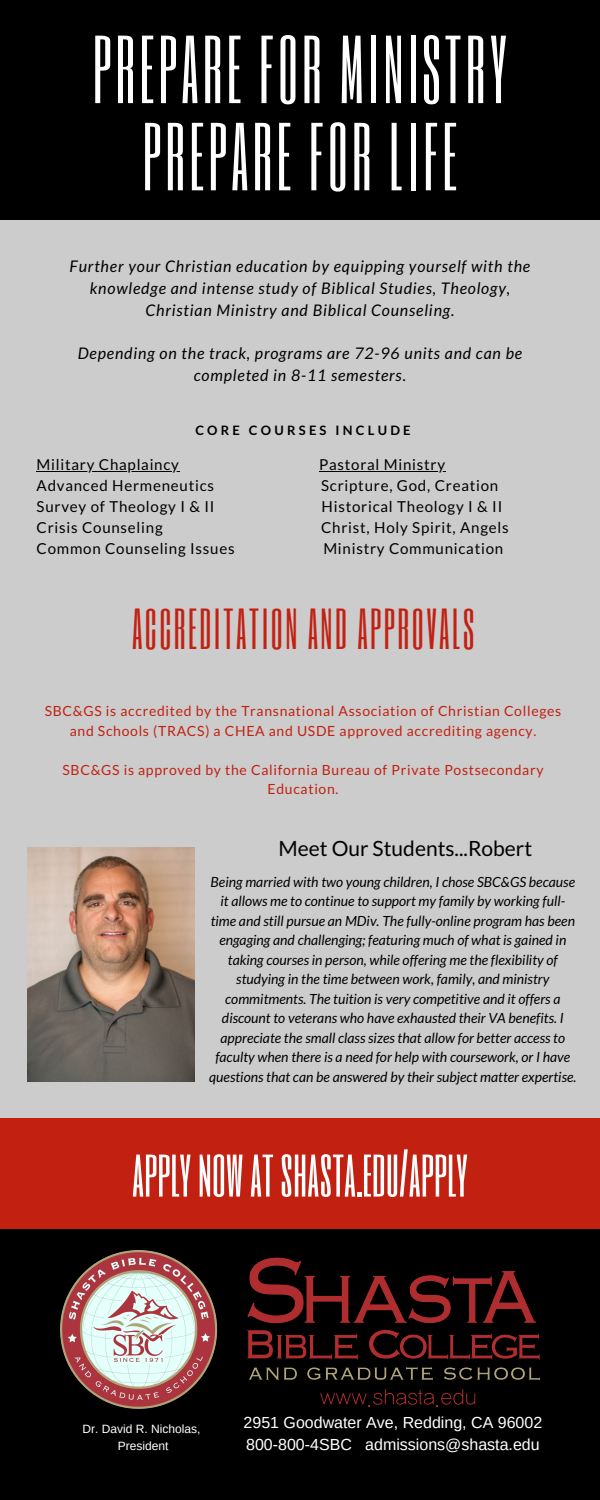
<style>
.page{position:relative;width:600px;height:1500px;background:#fff}
.page>*{position:absolute;margin:0;border:0;box-sizing:border-box;transform-origin:0 0}
.t1{font:80px "Six Caps";letter-spacing:.05em;color:#fff}
.t2{font:56px "Six Caps";color:#fff}
.t3{font:48px "Six Caps";letter-spacing:.05em;color:#c22112}
.t4{font:21px "Lato";color:#000}
.t5{font:italic 16px/21.8px "Lato";letter-spacing:.05em;color:#000;text-align:center}
.t6{font:16px "Arimo";color:#fff}
.t7{font:15.1px "Lato";letter-spacing:.05em;color:#000}
.t8{font:italic 14px/19.5px "Lato";color:#000;text-align:center}
.t9{font:14px/19.5px "Lato";letter-spacing:.05em;color:#c22112;text-align:center}
.t10{font:700 12.9px "Lato";letter-spacing:.25em;color:#000}
.t11{font:12px "Arimo";color:#fff}
</style>
<div class="page">
<div style="left:0;top:1px;width:600px;height:217px;background:#000"></div>
<div style="left:0;top:220px;width:600px;height:1007px;background:#ccc"></div>
<div style="left:0;top:1227px;width:600px;height:272px;background:#000"></div>
<img style="left:60px;top:1250px;width:480px;height:159px">
<div style="left:0;top:1119px;width:600px;height:110px;background:#c22112"></div>
<img style="left:27px;top:847px;width:168px;height:234px">
<hr style="left:37px;top:471px;width:143px;height:1px;background:#000">
<hr style="left:319px;top:471px;width:127px;height:1px;background:#000">
<p class="t1" style="left:93px;top:15px;width:416px">PREPARE FOR MINISTRY</p>
<p class="t1" style="left:143px;top:102px;width:316px">PREPARE FOR LIFE</p>
<p class="t5" style="left:70px;top:255px;width:462px">Further your Christian education by equipping yourself with the knowledge and intense study of Biblical Studies, Theology,<br>Christian Ministry and Biblical Counseling.</p>
<p class="t5" style="left:78px;top:342px;width:446px">Depending on the track, programs are 72-96 units and can be completed in 8-11 semesters.</p>
<p class="t10" style="left:195px;top:423px;width:217px">CORE COURSES INCLUDE</p>
<p class="t7" style="left:37px;top:455px;width:144px">Military Chaplaincy</p>
<p class="t7" style="left:319px;top:455px;width:128px">Pastoral Ministry</p>
<p class="t7" style="left:37px;top:476px;width:179px">Advanced Hermeneutics</p>
<p class="t7" style="left:321px;top:476px;width:179px">Scripture, God, Creation</p>
<p class="t7" style="left:37px;top:497px;width:179px">Survey of Theology I &amp; II</p>
<p class="t7" style="left:322px;top:497px;width:182px">Historical Theology I &amp; II</p>
<p class="t7" style="left:37px;top:518px;width:128px">Crisis Counseling</p>
<p class="t7" style="left:321px;top:518px;width:189px">Christ, Holy Spirit, Angels</p>
<p class="t7" style="left:37px;top:539px;width:199px">Common Counseling Issues</p>
<p class="t7" style="left:323px;top:539px;width:181px">Ministry Communication</p>
<p class="t3" style="left:132px;top:596px;width:343px">ACCREDITATION AND APPROVALS</p>
<p class="t9" style="left:45px;top:701px;width:518px">SBC&amp;GS is accredited by the Transnational Association of Christian Colleges and Schools (TRACS) a CHEA and USDE approved accrediting agency.</p>
<p class="t9" style="left:63px;top:759px;width:483px">SBC&amp;GS is approved by the California Bureau of Private Postsecondary<br>Education.</p>
<p class="t4" style="left:278px;top:835px;width:255px">Meet Our Students...Robert</p>
<p class="t8" style="left:209px;top:871px;width:369px">Being married with two young children, I chose SBC&amp;GS because it allows me to continue to support my family by working full&shy;time and still pursue an MDiv. The fully-online program has been engaging and challenging; featuring much of what is gained in taking courses in person, while offering me the flexibility of studying in the time between work, family, and ministry commitments. The tuition is very competitive and it offers a discount to veterans who have exhausted their VA benefits. I appreciate the small class sizes that allow for better access to faculty when there is a need for help with coursework, or I have questions that can be answered by their subject matter expertise.</p>
<p class="t2" style="left:132px;top:1135px;width:338px">applynowatshasta.edu/apply</p>
<p class="t11" style="left:83px;top:1422px;width:119px">Dr. David R. Nicholas,</p>
<p class="t11" style="left:118px;top:1439px;width:52px">President</p>
<p class="t6" style="left:244px;top:1414px;width:300px">2951 Goodwater Ave, Redding, CA 96002</p>
<p class="t6" style="left:246px;top:1436px;width:295px">800-800-4SBC admissions@shasta.edu</p>
</div>
